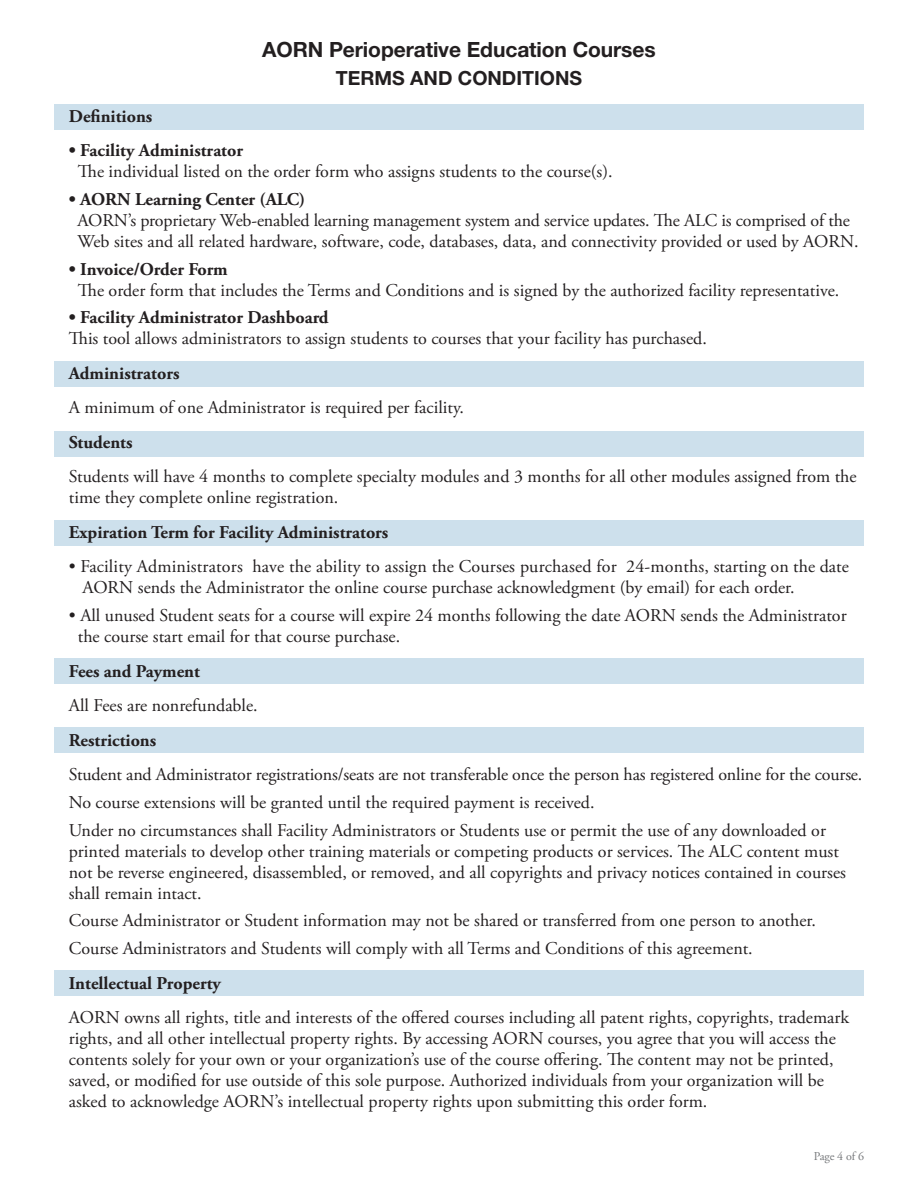
<style>
.page{position:relative;width:918px;height:1188px;background:#fff}
.page>*{position:absolute;margin:0;border:0;box-sizing:border-box;transform-origin:0 0}
.t1{font:700 21px "Helvetica Neue";letter-spacing:-.005em;color:#231f20}
.t2{font:700 19.5px "Helvetica Neue";color:#231f20}
.t3{font:18px/21px "Adobe Garamond Pro";color:#231f20}
.t4{font:700 18px "Adobe Garamond Pro";color:#231f20}
.t5{font:12px "Adobe Garamond Pro";letter-spacing:-.01em;color:#76787b}
.s1{font-weight:700}
</style>
<div class="page">
<div style="left:54px;top:728px;width:809px;height:25px;background:#cde0ec"></div>
<div style="left:54px;top:971px;width:809px;height:25px;background:#cde0ec"></div>
<div style="left:54px;top:432px;width:809px;height:25px;background:#cde0ec"></div>
<div style="left:54px;top:362px;width:809px;height:25px;background:#cde0ec"></div>
<div style="left:54px;top:520px;width:809px;height:26px;background:#cde0ec"></div>
<div style="left:54px;top:658px;width:809px;height:25px;background:#cde0ec"></div>
<div style="left:54px;top:104px;width:809px;height:25px;background:#cde0ec"></div>
<p class="t1" style="left:262px;top:36px;width:395px">AORN Perioperative Education Courses</p>
<p class="t2" style="left:336px;top:66px;width:248px">TERMS AND CONDITIONS</p>
<p class="t4" style="left:69px;top:106px;width:85px">Definitions</p>
<p class="t3" style="left:78px;top:141px;width:536px;text-indent:-9px"><span class="s1">• Facility Administrator<br></span>The individual listed on the order form who assigns students to the course(s).</p>
<p class="t3" style="left:77px;top:189px;width:783px;text-indent:-9px"><span class="s1">• AORN Learning Center (ALC)<br></span>AORN’s proprietary Web-enabled learning management system and service updates. The ALC is comprised of the<br>Web sites and all related hardware, software, code, databases, data, and connectivity provided or used by AORN.</p>
<p class="t3" style="left:78px;top:259px;width:763px;text-indent:-9px"><span class="s1">• Invoice/Order Form<br></span>The order form that includes the Terms and Conditions and is signed by the authorized facility representative.</p>
<p class="t3" style="left:69px;top:308px;width:640px"><span class="s1">• Facility Administrator Dashboard<br></span>This tool allows administrators to assign students to courses that your facility has purchased.</p>
<p class="t4" style="left:69px;top:363px;width:112px">Administrators</p>
<p class="t3" style="left:69px;top:398px;width:397px">A minimum of one Administrator is required per facility.</p>
<p class="t4" style="left:69px;top:432px;width:65px">Students</p>
<p class="t3" style="left:69px;top:467px;width:789px">Students will have 4 months to complete specialty modules and 3 months for all other modules assigned from the time they complete online registration.</p>
<p class="t4" style="left:69px;top:522px;width:321px">Expiration Term for Facility Administrators</p>
<p class="t3" style="left:82px;top:557px;width:768px;text-indent:-14px">• Facility Administrators have the ability to assign the Courses purchased for 24-months, starting on the date<br>AORN sends the Administrator the online course purchase acknowledgment (by email) for each order.</p>
<p class="t3" style="left:78px;top:606px;width:770px;text-indent:-9px">• All unused Student seats for a course will expire 24 months following the date AORN sends the Administrator the course start email for that course purchase.</p>
<p class="t4" style="left:69px;top:661px;width:133px">Fees and Payment</p>
<p class="t3" style="left:69px;top:696px;width:190px">All Fees are nonrefundable.</p>
<p class="t4" style="left:69px;top:730px;width:89px">Restrictions</p>
<p class="t3" style="left:69px;top:765px;width:795px">Student and Administrator registrations/seats are not transferable once the person has registered online for the course.</p>
<p class="t3" style="left:69px;top:792px;width:527px">No course extensions will be granted until the required payment is received.</p>
<p class="t3" style="left:69px;top:820px;width:779px">Under no circumstances shall Facility Administrators or Students use or permit the use of any downloaded or printed materials to develop other training materials or competing products or services. The ALC content must not be reverse engineered, disassembled, or removed, and all copyrights and privacy notices contained in courses shall remain intact.</p>
<p class="t3" style="left:69px;top:911px;width:749px">Course Administrator or Student information may not be shared or transferred from one person to another.</p>
<p class="t3" style="left:69px;top:939px;width:685px">Course Administrators and Students will comply with all Terms and Conditions of this agreement.</p>
<p class="t4" style="left:69px;top:973px;width:154px">Intellectual Property</p>
<p class="t3" style="left:69px;top:1008px;width:782px">AORN owns all rights, title and interests of the offered courses including all patent rights, copyrights, trademark rights, and all other intellectual property rights. By accessing AORN courses, you agree that you will access the contents solely for your own or your organization’s use of the course offering. The content may not be printed, saved, or modified for use outside of this sole purpose. Authorized individuals from your organization will be asked to acknowledge AORN’s intellectual property rights upon submitting this order form.</p>
<p class="t5" style="left:814px;top:1149px;width:52px">Page 4 of 6</p>
</div>
